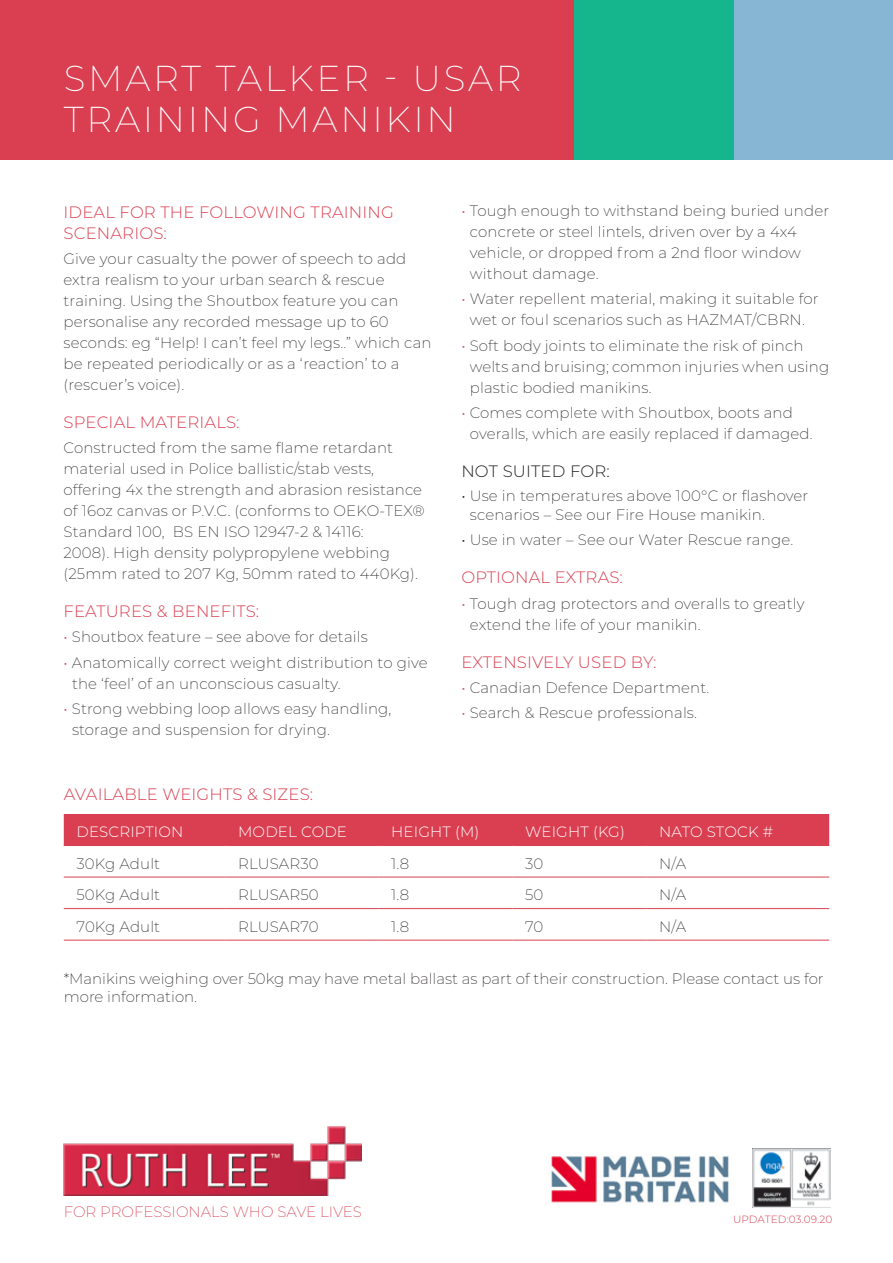
<style>
.page{position:relative;width:893px;height:1263px;background:#fff}
.page>*{position:absolute;margin:0;border:0;box-sizing:border-box;transform-origin:0 0}
.t1{font:200 36px/40.5px "Montserrat";letter-spacing:.075em;color:#fff}
.t2{font:300 16.5px/21px "Montserrat";letter-spacing:.01em;color:#da3f51}
.t3{font:300 16.5px "Montserrat";letter-spacing:.01em;color:#231f20}
.t4{font:200 15px/21px "Montserrat";letter-spacing:.01em;color:#231f20}
.t5{font:300 15px "Montserrat";letter-spacing:.01em;color:#fff}
.t6{font:200 15px "Montserrat";color:#d83547}
.t7{font:300 10.5px "Montserrat";letter-spacing:.005em;color:#da3f51}
.s1{font-weight:300;color:#da3f51}
.s2{font-weight:300}
</style>
<div class="page">
<div style="left:0;top:0;width:574px;height:159px;background:#da3f51"></div>
<div style="left:733px;top:0;width:160px;height:159px;background:#87b5d4"></div>
<div style="left:574px;top:0;width:159px;height:159px;background:#15b68d"></div>
<div style="left:64px;top:814px;width:765px;height:31px;background:#da3f51"></div>
<hr style="left:64px;top:845px;width:161px;height:1px;background:#da3f51">
<hr style="left:225px;top:845px;width:153px;height:1px;background:#da3f51">
<hr style="left:378px;top:845px;width:134px;height:1px;background:#da3f51">
<hr style="left:512px;top:845px;width:134px;height:1px;background:#da3f51">
<hr style="left:646px;top:845px;width:183px;height:1px;background:#da3f51">
<hr style="left:64px;top:877px;width:161px;height:1px;background:#da3f51">
<hr style="left:225px;top:877px;width:153px;height:1px;background:#da3f51">
<hr style="left:378px;top:877px;width:134px;height:1px;background:#da3f51">
<hr style="left:512px;top:877px;width:134px;height:1px;background:#da3f51">
<hr style="left:646px;top:877px;width:183px;height:1px;background:#da3f51">
<hr style="left:64px;top:908px;width:161px;height:1px;background:#da3f51">
<hr style="left:225px;top:908px;width:153px;height:1px;background:#da3f51">
<hr style="left:378px;top:908px;width:134px;height:1px;background:#da3f51">
<hr style="left:512px;top:908px;width:134px;height:1px;background:#da3f51">
<hr style="left:646px;top:908px;width:183px;height:1px;background:#da3f51">
<hr style="left:64px;top:940px;width:161px;height:1px;background:#da3f51">
<hr style="left:225px;top:940px;width:153px;height:1px;background:#da3f51">
<hr style="left:378px;top:940px;width:134px;height:1px;background:#da3f51">
<hr style="left:512px;top:940px;width:134px;height:1px;background:#da3f51">
<hr style="left:646px;top:940px;width:183px;height:1px;background:#da3f51">
<img style="left:752px;top:1149px;width:79px;height:59px">
<img style="left:551px;top:1155px;width:178px;height:48px">
<img style="left:64px;top:1126px;width:298px;height:70px">
<p class="t1" style="left:64px;top:57px;width:459px">SMART TALKER - USAR<br>TRAINING MANIKIN</p>
<p class="t2" style="left:64px;top:201px;width:332px">IDEAL FOR THE FOLLOWING TRAINING<br>SCENARIOS:</p>
<p class="t4" style="left:64px;top:248px;width:370px">Give your casualty the power of speech to add extra realism to your urban search &amp; rescue training. Using the Shoutbox feature you can personalise any recorded message up to 60 seconds: eg “Help! I can’t feel my legs..” which can be repeated periodically or as a ‘reaction’ to a (rescuer’s voice).</p>
<p class="t2" style="left:64px;top:411px;width:177px">SPECIAL MATERIALS:</p>
<p class="t4" style="left:64px;top:437px;width:363px">Constructed from the same flame retardant material used in Police ballistic/stab vests, offering 4x the strength and abrasion resistance of 16oz canvas or P.V.C. (conforms to OEKO-TEX® Standard 100, BS EN ISO 12947-2 &amp; 14116:<br>2008). High density polypropylene webbing (25mm rated to 207 Kg, 50mm rated to 440Kg).</p>
<p class="t2" style="left:64px;top:600px;width:197px">FEATURES &amp; BENEFITS:</p>
<p class="t4" style="left:64px;top:626px;width:306px"><span class="s1">•</span> Shoutbox feature – see above for details</p>
<p class="t4" style="left:72px;top:651px;width:357px;text-indent:-9px"><span class="s1">•</span> Anatomically correct weight distribution to give the ‘feel’ of an unconscious casualty.</p>
<p class="t4" style="left:72px;top:698px;width:321px;text-indent:-9px"><span class="s1">•</span> Strong webbing loop allows easy handling, storage and suspension for drying.</p>
<p class="t4" style="left:470px;top:200px;width:361px;text-indent:-9px"><span class="s1">•</span> Tough enough to withstand being buried under concrete or steel lintels, driven over by a 4x4 vehicle, or dropped from a 2nd floor window without damage.</p>
<p class="t4" style="left:461px;top:288px;width:359px;text-align:center"><span class="s1">•</span> Water repellent material, making it suitable for wet or foul scenarios such as HAZMAT/CBRN.</p>
<p class="t4" style="left:470px;top:334px;width:361px;text-indent:-9px"><span class="s1">•</span> Soft body joints to eliminate the risk of pinch welts and bruising; common injuries when using plastic bodied manikins.</p>
<p class="t4" style="left:470px;top:402px;width:344px;text-indent:-9px"><span class="s1">•</span> Comes complete with Shoutbox, boots and overalls, which are easily replaced if damaged.</p>
<p class="t3" style="left:461px;top:460px;width:150px">NOT SUITED FOR:</p>
<p class="t4" style="left:470px;top:485px;width:340px;line-height:19.5px;text-indent:-9px"><span class="s2">•</span> Use in temperatures above 100°C or flashover scenarios – See our Fire House manikin.</p>
<p class="t4" style="left:461px;top:529px;width:333px"><span class="s2">•</span> Use in water – See our Water Rescue range.</p>
<p class="t2" style="left:461px;top:567px;width:163px">OPTIONAL EXTRAS:</p>
<p class="t4" style="left:470px;top:592px;width:336px;text-indent:-9px"><span class="s1">•</span> Tough drag protectors and overalls to greatly extend the life of your manikin.</p>
<p class="t2" style="left:461px;top:651px;width:196px">EXTENSIVELY USED BY:</p>
<p class="t4" style="left:461px;top:677px;width:250px"><span class="s1">•</span> Canadian Defence Department.</p>
<p class="t4" style="left:461px;top:702px;width:237px"><span class="s1">•</span> Search &amp; Rescue professionals.</p>
<p class="t2" style="left:64px;top:783px;width:251px">AVAILABLE WEIGHTS &amp; SIZES:</p>
<p class="t5" style="left:77px;top:821px;width:108px">DESCRIPTION</p>
<p class="t5" style="left:238px;top:821px;width:110px">MODEL CODE</p>
<p class="t5" style="left:391px;top:821px;width:90px">HEIGHT (M)</p>
<p class="t5" style="left:525px;top:821px;width:101px">WEIGHT (KG)</p>
<p class="t5" style="left:659px;top:821px;width:115px">NATO STOCK #</p>
<p class="t4" style="left:77px;top:852px;width:85px">30Kg Adult</p>
<p class="t4" style="left:238px;top:852px;width:82px">RLUSAR30</p>
<p class="t4" style="left:391px;top:852px;width:19px">1.8</p>
<p class="t4" style="left:525px;top:852px;width:20px">30</p>
<p class="t4" style="left:659px;top:852px;width:28px">N/A</p>
<p class="t4" style="left:77px;top:884px;width:85px">50Kg Adult</p>
<p class="t4" style="left:238px;top:884px;width:82px">RLUSAR50</p>
<p class="t4" style="left:391px;top:884px;width:19px">1.8</p>
<p class="t4" style="left:525px;top:884px;width:20px">50</p>
<p class="t4" style="left:659px;top:884px;width:28px">N/A</p>
<p class="t4" style="left:77px;top:915px;width:85px">70Kg Adult</p>
<p class="t4" style="left:238px;top:915px;width:82px">RLUSAR70</p>
<p class="t4" style="left:391px;top:915px;width:19px">1.8</p>
<p class="t4" style="left:525px;top:915px;width:20px">70</p>
<p class="t4" style="left:659px;top:915px;width:28px">N/A</p>
<p class="t4" style="left:64px;top:969px;width:761px;line-height:18px">*Manikins weighing over 50kg may have metal ballast as part of their construction. Please contact us for more information.</p>
<p class="t6" style="left:64px;top:1201px;width:300px">FOR PROFESSIONALS WHO SAVE LIVES</p>
<p class="t7" style="left:733px;top:1212px;width:101px">UPDATED:03.09.20</p>
</div>
